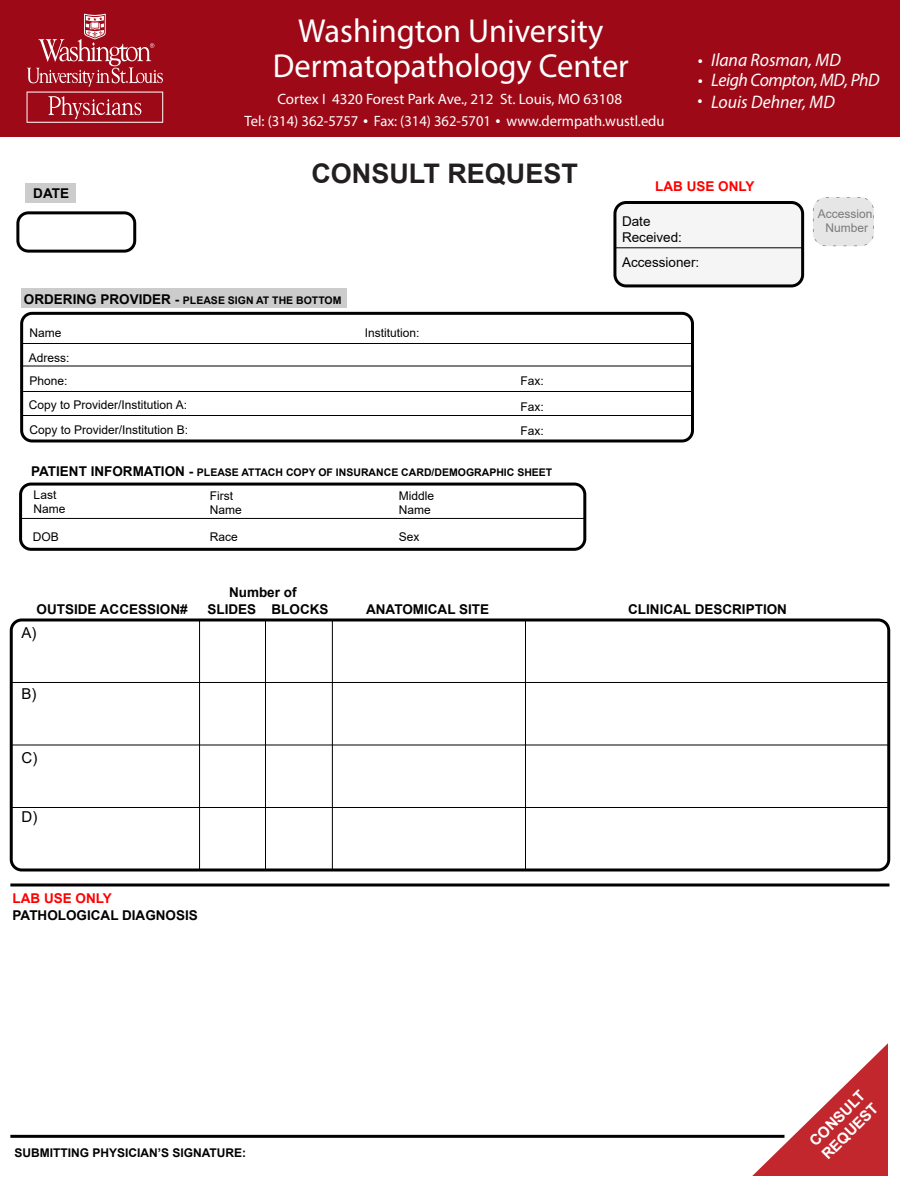
<style>
.page{position:relative;width:900px;height:1200px;background:#fff}
.page>*{position:absolute;margin:0;border:0;box-sizing:border-box;transform-origin:0 0}
.t1{font:33.3px/35.5px "Myriad Pro";color:#fff;text-align:center}
.t2{font:700 27px "Arial";color:#231f20}
.t3{font:italic 18.15px "Myriad Pro";color:#fff}
.t4{font:italic 18.15px "Myriad Pro";letter-spacing:-.025em;color:#fff}
.t5{font:15px "Myriad Pro";color:#fff}
.t6{font:700 15px/18px "Arial";color:#fff}
.t7{font:15px "Arial";color:#000}
.t8{font:700 13.5px "Arial";color:#000100}
.t9{font:13.5px/16.2px "Arial";color:#000100}
.t10{font:700 13.5px "Arial";color:#f00}
.t11{font:12px/14.4px "Arial";color:#000100}
.t12{font:700 12px "Arial";color:#000100}
.t13{font:12px/14.4px "Arial";color:#7a7a7a;text-align:center}
.t14{font:700 10.5px "Arial";color:#000100}
.s1{font-size:13.5px}
</style>
<div class="page">
<div style="left:26px;top:183px;width:50px;height:19px;background:#ccc"></div>
<div style="left:615px;top:203px;width:188px;height:83px;background:#f5f5f5;border-radius:11px"></div>
<div style="left:613px;top:201px;width:191px;height:86px;border:3px solid #000;border-radius:11px"></div>
<hr style="left:616px;top:247px;width:187px;height:1px;background:#000">
<svg style="left:813px;top:197px;width:61px;height:49px;background:#e6e6e6"></svg>
<div style="left:19px;top:483px;width:567px;height:68px;border:3px solid #000;border-radius:10px"></div>
<hr style="left:21px;top:518px;width:565px;height:1px;background:#000">
<div style="left:10px;top:618px;width:880px;height:254px;border:3px solid #000;border-radius:10px"></div>
<hr style="left:10px;top:682px;width:879px;height:1px;background:#000">
<hr style="left:10px;top:745px;width:879px;height:1px;background:#000">
<hr style="left:10px;top:807px;width:879px;height:1px;background:#000">
<hr style="left:10px;top:1135px;width:774px;height:3px;background:#000">
<svg style="left:752px;top:1043px;width:136px;height:133px"></svg>
<hr style="left:525px;top:620px;width:1px;height:250px;background:#000">
<div style="left:16px;top:211px;width:120px;height:42px;border:3px solid #000;border-radius:10px"></div>
<hr style="left:10px;top:884px;width:879px;height:2px;background:#000">
<hr style="left:265px;top:619px;width:1px;height:250px;background:#000">
<hr style="left:199px;top:620px;width:1px;height:250px;background:#000">
<hr style="left:332px;top:620px;width:1px;height:250px;background:#000">
<div style="left:21px;top:288px;width:325px;height:20px;background:#ccc"></div>
<div style="left:20px;top:312px;width:674px;height:130px;border:3px solid #000;border-radius:10px"></div>
<hr style="left:22px;top:343px;width:671px;height:1px;background:#000">
<hr style="left:21px;top:366px;width:672px;height:1px;background:#000">
<hr style="left:23px;top:391px;width:670px;height:1px;background:#000">
<hr style="left:22px;top:415px;width:671px;height:1px;background:#000">
<div style="left:0;top:0;width:900px;height:136px;background:#9e0917"></div>
<svg style="left:27px;top:14px;width:136px;height:109px"></svg>
<p class="t8" style="left:33px;top:183px;width:37px">DATE</p>
<h1 class="t1" style="left:273px;top:12px;width:358px">Washington University<br>Dermatopathology Center</h1>
<p class="t5" style="left:245px;top:111px;width:422px">Tel: (314) 362-5757 Fax: (314) 362-5701 www.dermpath.wustl.edu</p>
<h3 class="t3" style="left:698px;top:48px;width:144px">• Ilana Rosman, MD</h3>
<h3 class="t4" style="left:698px;top:69px;width:183px">• Leigh Compton, MD, PhD</h3>
<p class="t5" style="left:277px;top:90px;width:346px">Cortex I 4320 Forest Park Ave., 212 St. Louis, MO 63108</p>
<h3 class="t3" style="left:697px;top:90px;width:139px">• Louis Dehner, MD</h3>
<h3 class="t3" style="left:363px;top:109px;width:6px">•</h3>
<h3 class="t3" style="left:496px;top:109px;width:6px">•</h3>
<h2 class="t2" style="left:311px;top:154px;width:268px">CONSULT REQUEST</h2>
<p class="t10" style="left:655px;top:177px;width:101px">LAB USE ONLY</p>
<p class="t9" style="left:622px;top:213px;width:62px">Date<br>Received:</p>
<p class="t9" style="left:622px;top:254px;width:79px">Accessioner:</p>
<p class="t13" style="left:818px;top:206px;width:56px">Accession<br>Number</p>
<p class="t14" style="left:24px;top:292px;width:319px"><span class="s1">ORDERING PROVIDER -</span> PLEASE SIGN AT THE BOTTOM</p>
<p class="t11" style="left:29px;top:326px;width:34px">Name</p>
<p class="t11" style="left:365px;top:326px;width:56px">Institution:</p>
<p class="t11" style="left:29px;top:373px;width:40px">Phone:</p>
<p class="t11" style="left:520px;top:374px;width:25px">Fax:</p>
<p class="t11" style="left:29px;top:350px;width:42px">Adress:</p>
<p class="t11" style="left:29px;top:393px;width:161px;line-height:24.5px">Copy to Provider/Institution A:<br>Copy to Provider/Institution B:</p>
<p class="t11" style="left:520px;top:395px;width:25px;line-height:24px">Fax:<br>Fax:</p>
<p class="t14" style="left:31px;top:465px;width:523px"><span class="s1">PATIENT INFORMATION -</span> PLEASE ATTACH COPY OF INSURANCE CARD/DEMOGRAPHIC SHEET</p>
<p class="t11" style="left:34px;top:487px;width:34px">Last<br>Name</p>
<p class="t11" style="left:210px;top:488px;width:34px">First<br>Name</p>
<p class="t11" style="left:210px;top:529px;width:30px">Race</p>
<p class="t11" style="left:399px;top:529px;width:22px">Sex</p>
<p class="t11" style="left:399px;top:488px;width:37px">Middle<br>Name</p>
<p class="t11" style="left:33px;top:529px;width:28px">DOB</p>
<p class="t8" style="left:229px;top:583px;width:69px">Number of</p>
<p class="t8" style="left:37px;top:600px;width:153px">OUTSIDE ACCESSION#</p>
<p class="t8" style="left:208px;top:600px;width:122px">SLIDES BLOCKS</p>
<p class="t7" style="left:22px;top:622px;width:16px">A)</p>
<p class="t7" style="left:22px;top:683px;width:16px">B)</p>
<p class="t7" style="left:22px;top:747px;width:17px">C)</p>
<p class="t7" style="left:22px;top:807px;width:17px">D)</p>
<p class="t10" style="left:13px;top:889px;width:101px">LAB USE ONLY</p>
<p class="t8" style="left:13px;top:905px;width:187px">PATHOLOGICAL DIAGNOSIS</p>
<p class="t8" style="left:366px;top:600px;width:125px">ANATOMICAL SITE</p>
<p class="t8" style="left:628px;top:600px;width:160px">CLINICAL DESCRIPTION</p>
<p class="t12" style="left:15px;top:1144px;width:233px">SUBMITTING PHYSICIAN’S SIGNATURE:</p>
<p class="t6" style="left:805px;top:1138px;width:74px;rotate:-45deg">CONSULT<br>REQUEST</p>
</div>
